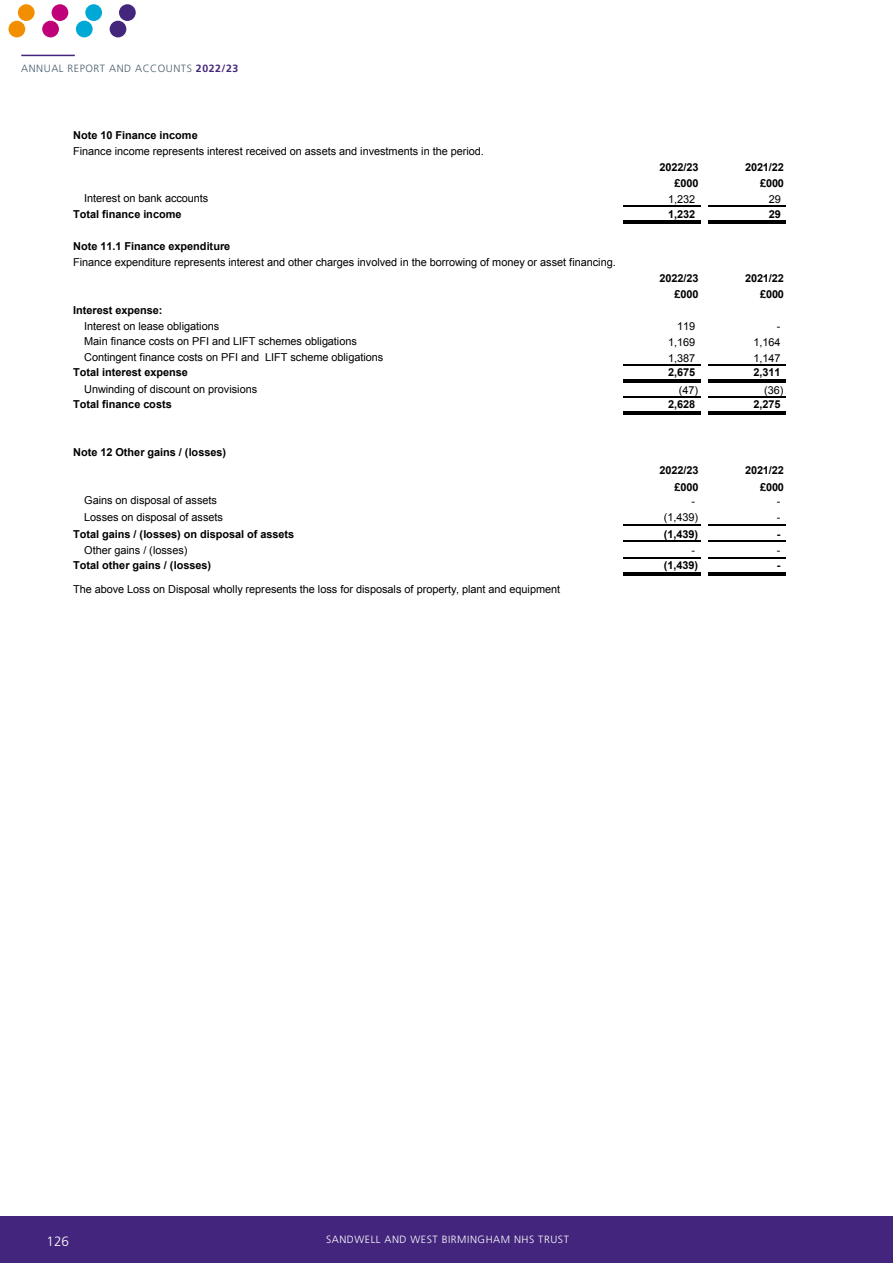
<style>
.page{position:relative;width:893px;height:1263px;background:#fff}
.page>*{position:absolute;margin:0;border:0;box-sizing:border-box;transform-origin:0 0}
.t1{font:300 13.5px "Frutiger LT Std";color:#fff}
.t2{font:10.95px "Arial";letter-spacing:-.01em;color:#000}
.t3{font:700 10.95px "Arial";letter-spacing:-.005em;color:#000}
.t4{font:300 10.5px "Frutiger LT Std";letter-spacing:.05em;color:#fff}
.t5{font:300 10.5px "Frutiger LT Std";letter-spacing:.05em;color:#475c6d}
.s1{font-weight:700;color:#44257d}
</style>
<div class="page">
<hr style="left:21px;top:55px;width:54px;height:1px;background:#44257d">
<div style="left:119px;top:4px;width:17px;height:17px;background:#45267d;border-radius:50%"></div>
<div style="left:110px;top:21px;width:16px;height:16px;background:#45267d;border-radius:50%"></div>
<div style="left:85px;top:4px;width:17px;height:17px;background:#00a8d6;border-radius:50%"></div>
<div style="left:76px;top:21px;width:17px;height:16px;background:#00a8d6;border-radius:50%"></div>
<div style="left:52px;top:4px;width:16px;height:17px;background:#bf0078;border-radius:50%"></div>
<div style="left:42px;top:21px;width:17px;height:16px;background:#bf0078;border-radius:50%"></div>
<div style="left:18px;top:4px;width:17px;height:17px;background:#f28f00;border-radius:50%"></div>
<div style="left:9px;top:21px;width:16px;height:16px;background:#f28f00;border-radius:50%"></div>
<div style="left:0;top:1216px;width:893px;height:47px;background:#44257d"></div>
<hr style="left:623px;top:206px;width:78px;height:1px;background:#000">
<hr style="left:623px;top:220px;width:78px;height:2px;background:#000">
<hr style="left:623px;top:223px;width:78px;height:1px;background:#000">
<hr style="left:623px;top:365px;width:78px;height:1px;background:#000">
<hr style="left:623px;top:379px;width:78px;height:1px;background:#000">
<hr style="left:623px;top:382px;width:78px;height:1px;background:#000">
<hr style="left:623px;top:396px;width:78px;height:2px;background:#000">
<hr style="left:623px;top:411px;width:78px;height:1px;background:#000">
<hr style="left:623px;top:413px;width:78px;height:2px;background:#000">
<hr style="left:623px;top:524px;width:78px;height:1px;background:#000">
<hr style="left:623px;top:541px;width:78px;height:1px;background:#000">
<hr style="left:623px;top:557px;width:78px;height:1px;background:#000">
<hr style="left:623px;top:572px;width:78px;height:1px;background:#000">
<hr style="left:623px;top:574px;width:78px;height:2px;background:#000">
<hr style="left:708px;top:206px;width:78px;height:1px;background:#000">
<hr style="left:708px;top:220px;width:78px;height:2px;background:#000">
<hr style="left:708px;top:223px;width:78px;height:1px;background:#000">
<hr style="left:708px;top:365px;width:78px;height:1px;background:#000">
<hr style="left:708px;top:379px;width:78px;height:1px;background:#000">
<hr style="left:708px;top:382px;width:78px;height:1px;background:#000">
<hr style="left:708px;top:396px;width:78px;height:2px;background:#000">
<hr style="left:708px;top:411px;width:78px;height:1px;background:#000">
<hr style="left:708px;top:413px;width:78px;height:2px;background:#000">
<hr style="left:708px;top:524px;width:78px;height:1px;background:#000">
<hr style="left:708px;top:541px;width:78px;height:1px;background:#000">
<hr style="left:708px;top:557px;width:78px;height:1px;background:#000">
<hr style="left:708px;top:572px;width:78px;height:1px;background:#000">
<hr style="left:708px;top:574px;width:78px;height:2px;background:#000">
<p class="t5" style="left:21px;top:63px;width:218px">ANNUAL REPORT AND ACCOUNTS <span class="s1">2022/23</span></p>
<p class="t3" style="left:73px;top:128px;width:126px">Note 10 Finance income</p>
<p class="t2" style="left:73px;top:144px;width:412px">Finance income represents interest received on assets and investments in the period.</p>
<p class="t3" style="left:660px;top:160px;width:41px">2022/23</p>
<p class="t3" style="left:745px;top:160px;width:41px">2021/22</p>
<p class="t3" style="left:675px;top:176px;width:26px">£000</p>
<p class="t3" style="left:760px;top:176px;width:26px">£000</p>
<p class="t2" style="left:84px;top:191px;width:126px">Interest on bank accounts</p>
<p class="t2" style="left:668px;top:192px;width:29px">1,232</p>
<p class="t2" style="left:769px;top:192px;width:14px">29</p>
<p class="t3" style="left:73px;top:207px;width:110px">Total finance income</p>
<p class="t3" style="left:668px;top:207px;width:29px">1,232</p>
<p class="t3" style="left:769px;top:207px;width:14px">29</p>
<p class="t3" style="left:73px;top:239px;width:159px">Note 11.1 Finance expenditure</p>
<p class="t2" style="left:73px;top:255px;width:544px">Finance expenditure represents interest and other charges involved in the borrowing of money or asset financing.</p>
<p class="t3" style="left:660px;top:271px;width:41px">2022/23</p>
<p class="t3" style="left:745px;top:271px;width:41px">2021/22</p>
<p class="t3" style="left:675px;top:287px;width:26px">£000</p>
<p class="t3" style="left:760px;top:287px;width:26px">£000</p>
<p class="t3" style="left:73px;top:303px;width:91px">Interest expense:</p>
<p class="t2" style="left:84px;top:318px;width:136px">Interest on lease obligations</p>
<p class="t2" style="left:677px;top:319px;width:20px">119</p>
<p class="t2" style="left:777px;top:319px;width:5px">-</p>
<p class="t2" style="left:84px;top:334px;width:274px">Main finance costs on PFI and LIFT schemes obligations</p>
<p class="t2" style="left:668px;top:335px;width:29px">1,169</p>
<p class="t2" style="left:754px;top:335px;width:29px">1,164</p>
<p class="t2" style="left:84px;top:350px;width:301px">Contingent finance costs on PFI and LIFT scheme obligations</p>
<p class="t2" style="left:668px;top:351px;width:29px">1,387</p>
<p class="t2" style="left:754px;top:351px;width:29px">1,147</p>
<p class="t3" style="left:73px;top:365px;width:116px">Total interest expense</p>
<p class="t3" style="left:668px;top:365px;width:29px">2,675</p>
<p class="t3" style="left:754px;top:365px;width:29px">2,311</p>
<p class="t2" style="left:84px;top:382px;width:174px">Unwinding of discount on provisions</p>
<p class="t2" style="left:679px;top:383px;width:21px">(47)</p>
<p class="t2" style="left:764px;top:383px;width:21px">(36)</p>
<p class="t3" style="left:73px;top:397px;width:100px">Total finance costs</p>
<p class="t3" style="left:668px;top:397px;width:29px">2,628</p>
<p class="t3" style="left:754px;top:397px;width:29px">2,275</p>
<p class="t3" style="left:73px;top:445px;width:154px">Note 12 Other gains / (losses)</p>
<p class="t3" style="left:660px;top:463px;width:41px">2022/23</p>
<p class="t3" style="left:745px;top:463px;width:41px">2021/22</p>
<p class="t3" style="left:675px;top:480px;width:26px">£000</p>
<p class="t3" style="left:760px;top:480px;width:26px">£000</p>
<p class="t2" style="left:84px;top:493px;width:134px">Gains on disposal of assets</p>
<p class="t2" style="left:691px;top:494px;width:5px">-</p>
<p class="t2" style="left:777px;top:494px;width:5px">-</p>
<p class="t2" style="left:84px;top:510px;width:140px">Losses on disposal of assets</p>
<p class="t2" style="left:664px;top:510px;width:36px">(1,439)</p>
<p class="t2" style="left:777px;top:510px;width:5px">-</p>
<p class="t3" style="left:73px;top:527px;width:223px">Total gains / (losses) on disposal of assets</p>
<p class="t3" style="left:664px;top:527px;width:36px">(1,439)</p>
<p class="t3" style="left:777px;top:527px;width:5px">-</p>
<p class="t2" style="left:84px;top:543px;width:105px">Other gains / (losses)</p>
<p class="t2" style="left:691px;top:543px;width:5px">-</p>
<p class="t2" style="left:777px;top:543px;width:5px">-</p>
<p class="t3" style="left:73px;top:558px;width:139px">Total other gains / (losses)</p>
<p class="t3" style="left:664px;top:558px;width:36px">(1,439)</p>
<p class="t3" style="left:777px;top:558px;width:5px">-</p>
<p class="t2" style="left:73px;top:581px;width:489px">The above Loss on Disposal wholly represents the loss for disposals of property, plant and equipment</p>
<p class="t1" style="left:46px;top:1233px;width:24px">126</p>
<p class="t4" style="left:326px;top:1233px;width:244px">SANDWELL AND WEST BIRMINGHAM NHS TRUST</p>
</div>
